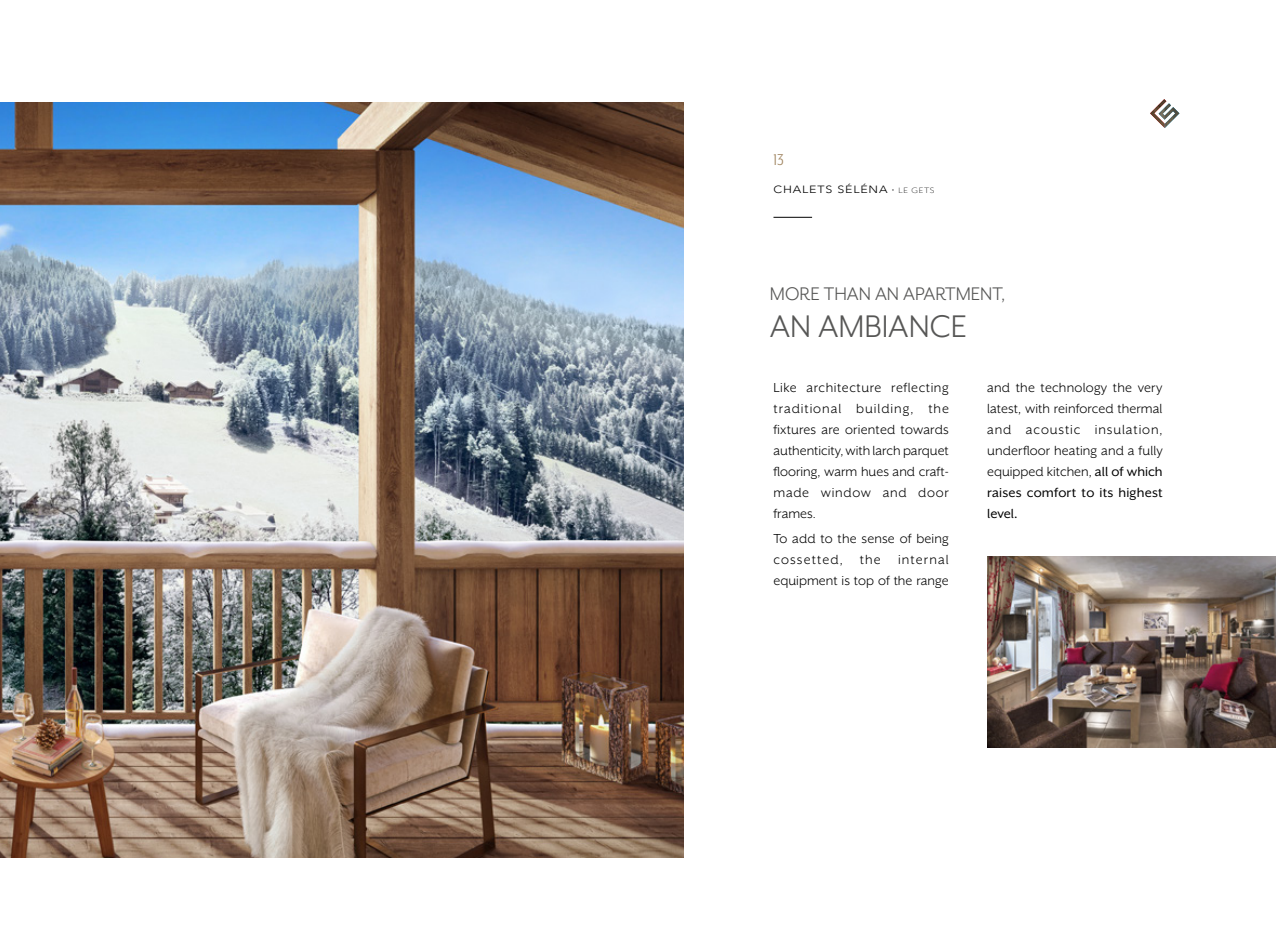
<style>
.page{position:relative;width:1276px;height:936px;background:#fff}
.page>*{position:absolute;margin:0;border:0;box-sizing:border-box;transform-origin:0 0}
.t1{font:36px "Mr Eaves XL San OT";color:#575756}
.t2{font:21px "Mr Eaves XL San OT";color:#575756}
.t3{font:18px "Mr Eaves XL Mod Nar OT";color:#9f835e}
.t4{font:15px/21px "Mr Eaves XL San OT";letter-spacing:.005em;color:#000;text-align:justify}
.t5{font:300 10.5px "Avenir";letter-spacing:.07em;color:#000;scale:1.18 1}
.s1{font-family:"Mr Eaves XL San OT"}
.s2{font-family:"Mr Eaves XL San OT";font-size:9px}
.s3{font-style:inherit}
</style>
<div class="page">
<hr style="left:773px;top:217px;width:39px;height:1px;background:#000">
<img style="left:0;top:102px;width:684px;height:755px">
<img style="left:987px;top:556px;width:289px;height:192px">
<svg style="left:1150px;top:99px;width:17px;height:23px"></svg>
<img style="left:1158px;top:103px;width:21px;height:25px">
<p class="t3" style="left:773px;top:150px;width:12px">13</p>
<p class="t5" style="left:773px;top:183px;width:138px">CHALETS SÉLÉNA <span class="s1">•</span> <span class="s2">LE GETS</span></p>
<h2 class="t2" style="left:770px;top:283px;width:237px">MORE THAN AN APARTMENT,</h2>
<h1 class="t1" style="left:770px;top:308px;width:198px">AN AMBIANCE</h1>
<p class="t4" style="left:773px;top:377px;width:177px">Like architecture reflecting traditional building, the fixtures are oriented towards authenticity, with larch parquet flooring, warm hues and craft&shy;made window and door frames.</p>
<p class="t4" style="left:773px;top:528px;width:177px">To add to the sense of being cossetted, the internal equipment is top of the range</p>
<p class="t4" style="left:987px;top:377px;width:177px">and the technology the very latest, with reinforced thermal and acoustic insulation, underfloor heating and a fully equipped kitchen, <span class="s3">all of which raises comfort to its highest level.</span></p>
</div>
